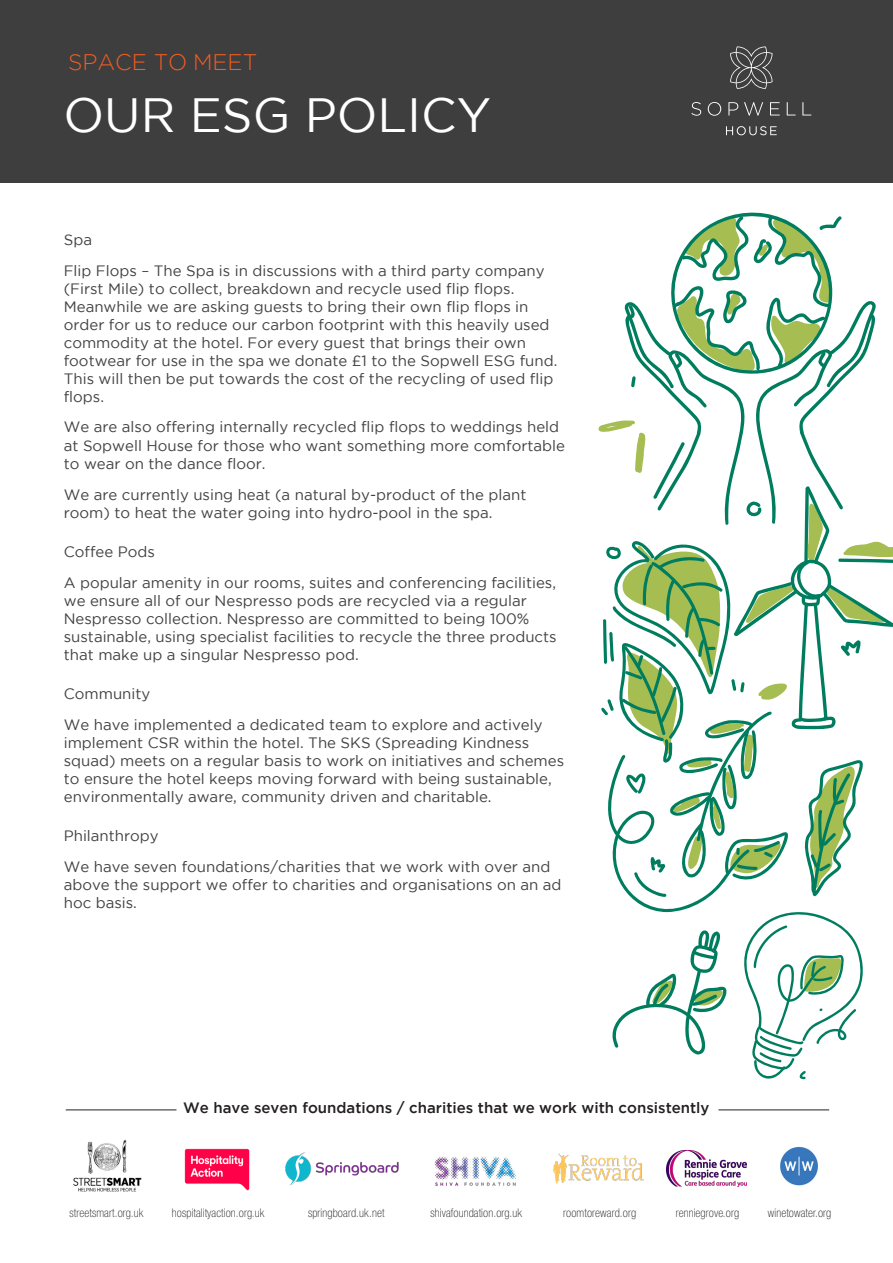
<style>
.page{position:relative;width:893px;height:1263px;background:#fff}
.page>*{position:absolute;margin:0;border:0;box-sizing:border-box;transform-origin:0 0}
.t1{font:48px "Gotham";color:#fff}
.t2{font:300 22.5px "Gotham";color:#f25d21}
.t3{font:15px/18px "Gotham";color:#414141}
.t4{font:500 15px "Gotham";color:#231f20}
.t5{font:100 condensed 12px "Helvetica Neue LT Std";letter-spacing:.01em;color:#231f20}
</style>
<div class="page">
<div style="left:0;top:0;width:893px;height:183px;background:#3e3e3f"></div>
<svg style="left:598px;top:212px;width:295px;height:868px"></svg>
<svg style="left:730px;top:46px;width:42px;height:43px"></svg>
<svg style="left:691px;top:102px;width:10px;height:14px"></svg>
<svg style="left:708px;top:102px;width:13px;height:14px"></svg>
<svg style="left:744px;top:102px;width:19px;height:14px"></svg>
<svg style="left:770px;top:102px;width:10px;height:13px"></svg>
<svg style="left:802px;top:102px;width:9px;height:13px"></svg>
<svg style="left:787px;top:102px;width:9px;height:13px"></svg>
<svg style="left:728px;top:102px;width:10px;height:13px"></svg>
<svg style="left:726px;top:126px;width:51px;height:9px"></svg>
<img style="left:73px;top:1140px;width:69px;height:52px">
<img style="left:434px;top:1156px;width:82px;height:30px">
<img style="left:285px;top:1152px;width:114px;height:34px">
<img style="left:553px;top:1153px;width:91px;height:31px">
<img style="left:666px;top:1150px;width:81px;height:36px">
<img style="left:780px;top:1146px;width:38px;height:40px">
<img style="left:184px;top:1148px;width:66px;height:43px">
<hr style="left:66px;top:1110px;width:110px;height:1px;background:#231f20">
<hr style="left:718px;top:1110px;width:111px;height:1px;background:#231f20">
<p class="t2" style="left:68px;top:49px;width:191px">SPACE TO MEET</p>
<p class="t1" style="left:63px;top:88px;width:429px">OUR ESG POLICY</p>
<p class="t3" style="left:64px;top:224px;width:482px;line-height:30.8px">Spa<br>Flip Flops – The Spa is in discussions with a third party company</p>
<p class="t3" style="left:64px;top:279px;width:495px">(First Mile) to collect, breakdown and recycle used flip flops.<br>Meanwhile we are asking guests to bring their own flip flops in order for us to reduce our carbon footprint with this heavily used commodity at the hotel. For every guest that brings their own footwear for use in the spa we donate £1 to the Sopwell ESG fund.<br>This will then be put towards the cost of the recycling of used flip flops.</p>
<p class="t3" style="left:64px;top:418px;width:503px">We are also offering internally recycled flip flops to weddings held at Sopwell House for those who want something more comfortable to wear on the dance floor.</p>
<p class="t3" style="left:64px;top:485px;width:464px">We are currently using heat (a natural by-product of the plant room) to heat the water going into hydro-pool in the spa.</p>
<p class="t3" style="left:64px;top:536px;width:494px;line-height:30.8px">Coffee Pods<br>A popular amenity in our rooms, suites and conferencing facilities,</p>
<p class="t3" style="left:64px;top:591px;width:494px">we ensure all of our Nespresso pods are recycled via a regular Nespresso collection. Nespresso are committed to being 100% sustainable, using specialist facilities to recycle the three products that make up a singular Nespresso pod.</p>
<p class="t3" style="left:64px;top:678px;width:480px;line-height:30.8px">Community<br>We have implemented a dedicated team to explore and actively</p>
<p class="t3" style="left:64px;top:733px;width:502px">implement CSR within the hotel. The SKS (Spreading Kindness squad) meets on a regular basis to work on initiatives and schemes to ensure the hotel keeps moving forward with being sustainable, environmentally aware, community driven and charitable.</p>
<p class="t3" style="left:64px;top:820px;width:488px;line-height:30.8px">Philanthropy<br>We have seven foundations/charities that we work with over and</p>
<p class="t3" style="left:64px;top:875px;width:499px">above the support we offer to charities and organisations on an ad hoc basis.</p>
<p class="t4" style="left:183px;top:1099px;width:528px">We have seven foundations / charities that we work with consistently</p>
<p class="t5" style="left:70px;top:1206px;width:75px">streetsmart.org.uk</p>
<p class="t5" style="left:172px;top:1206px;width:94px">hospitalityaction.org.uk</p>
<p class="t5" style="left:308px;top:1206px;width:78px">springboard.uk.net</p>
<p class="t5" style="left:430px;top:1206px;width:93px">shivafoundation.org.uk</p>
<p class="t5" style="left:563px;top:1206px;width:75px">roomtoreward.org</p>
<p class="t5" style="left:676px;top:1206px;width:65px">renniegrove.org</p>
<p class="t5" style="left:768px;top:1206px;width:65px">winetowater.org</p>
</div>
